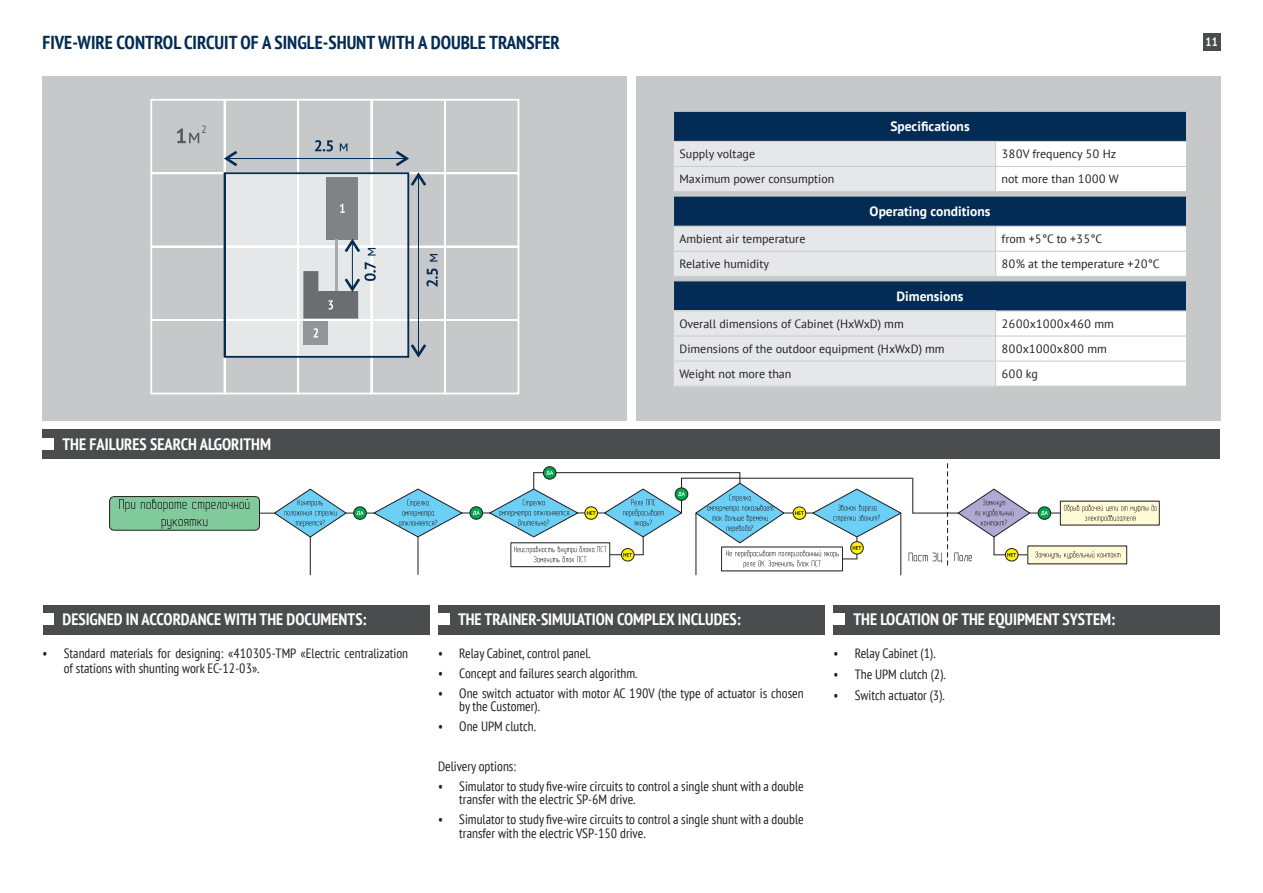
<style>
.page{position:relative;width:1263px;height:893px;background:#fff}
.page>*{position:absolute;margin:0;border:0;box-sizing:border-box;transform-origin:0 0}
.t1{font:700 condensed 18.75px "PT Sans";color:#032b54}
.t2{font:700 condensed 16.5px "PT Sans";color:#fff}
.t3{font:condensed 13.5px/13.5px "PT Sans";color:#231f20}
.t4{font:700 13.5px "PT Sans";color:#fff}
.t5{font:12px "PT Sans";color:#231f20}
.t6{font:700 condensed 12px "PT Sans";color:#fff}
</style>
<div class="page">
<div style="left:1202px;top:33px;width:18px;height:18px;background:#4b4c4d"></div>
<div style="left:43px;top:77px;width:584px;height:344px;background:#c7c8ca"></div>
<div style="left:636px;top:77px;width:584px;height:344px;background:#c7c8ca"></div>
<div style="left:43px;top:605px;width:386px;height:29px;background:#4b4c4d"></div>
<div style="left:438px;top:605px;width:387px;height:29px;background:#4b4c4d"></div>
<div style="left:833px;top:605px;width:387px;height:29px;background:#4b4c4d"></div>
<div style="left:43px;top:614px;width:11px;height:11px;background:#fff"></div>
<div style="left:438px;top:614px;width:11px;height:11px;background:#fff"></div>
<div style="left:833px;top:614px;width:12px;height:11px;background:#fff"></div>
<svg style="left:150px;top:99px;width:370px;height:296px"></svg>
<svg style="left:177px;top:125px;width:29px;height:18px"></svg>
<svg style="left:221px;top:140px;width:217px;height:220px"></svg>
<div style="left:996px;top:112px;width:190px;height:29px;background:#032b54"></div>
<svg style="left:996px;top:142px;width:190px;height:244px;background:#bec8d2"></svg>
<hr style="left:673px;top:111px;width:322px;height:1px;background:#cbccce">
<hr style="left:995px;top:111px;width:192px;height:1px;background:#cbccce">
<hr style="left:995px;top:141px;width:192px;height:1px;background:#cbccce">
<hr style="left:995px;top:166px;width:192px;height:1px;background:#cbccce">
<hr style="left:995px;top:191px;width:192px;height:1px;background:#cbccce">
<hr style="left:995px;top:196px;width:192px;height:1px;background:#cbccce">
<hr style="left:995px;top:226px;width:192px;height:1px;background:#cbccce">
<hr style="left:995px;top:251px;width:192px;height:1px;background:#cbccce">
<hr style="left:995px;top:276px;width:192px;height:1px;background:#cbccce">
<hr style="left:995px;top:280px;width:192px;height:1px;background:#cbccce">
<hr style="left:995px;top:310px;width:192px;height:1px;background:#cbccce">
<hr style="left:995px;top:335px;width:192px;height:2px;background:#cbccce">
<hr style="left:995px;top:361px;width:192px;height:1px;background:#cbccce">
<svg style="left:673px;top:112px;width:323px;height:274px;background:#9ca9b7"></svg>
<hr style="left:673px;top:386px;width:322px;height:1px;background:#cbccce">
<hr style="left:995px;top:386px;width:192px;height:1px;background:#cbccce">
<div style="left:43px;top:429px;width:1177px;height:30px;background:#4b4c4d"></div>
<div style="left:43px;top:438px;width:11px;height:12px;background:#fff"></div>
<hr style="left:534px;top:472px;width:206px;height:1px;background:#231f20">
<hr style="left:462px;top:512px;width:34px;height:1px;background:#231f20">
<hr style="left:346px;top:513px;width:30px;height:1px;background:#231f20">
<svg style="left:373px;top:488px;width:91px;height:50px"></svg>
<div style="left:510px;top:542px;width:100px;height:25px;border:1px solid #231f20"></div>
<div style="left:1028px;top:546px;width:99px;height:18px;background:#fffbd6"></div>
<div style="left:1060px;top:501px;width:100px;height:24px;border:1px solid #231f20"></div>
<svg style="left:354px;top:507px;width:12px;height:12px"></svg>
<div style="left:353px;top:506px;width:14px;height:14px;border:1px solid #231f20;border-radius:50%"></div>
<svg style="left:357px;top:511px;width:6px;height:4px"></svg>
<svg style="left:470px;top:507px;width:13px;height:12px"></svg>
<div style="left:469px;top:506px;width:14px;height:14px;border:1px solid #231f20;border-radius:50%"></div>
<svg style="left:473px;top:511px;width:7px;height:4px"></svg>
<svg style="left:543px;top:467px;width:13px;height:12px"></svg>
<div style="left:543px;top:466px;width:13px;height:14px;border:1px solid #231f20;border-radius:50%"></div>
<div style="left:675px;top:487px;width:13px;height:14px;border:1px solid #231f20;border-radius:50%"></div>
<svg style="left:109px;top:488px;width:239px;height:50px"></svg>
<hr style="left:310px;top:537px;width:1px;height:38px;background:#231f20">
<hr style="left:417px;top:537px;width:1px;height:38px;background:#231f20">
<svg style="left:954px;top:488px;width:203px;height:73px"></svg>
<svg style="left:489px;top:471px;width:196px;height:92px"></svg>
<hr style="left:695px;top:513px;width:1px;height:62px;background:#231f20">
<svg style="left:695px;top:463px;width:253px;height:105px"></svg>
<hr style="left:900px;top:513px;width:1px;height:62px;background:#231f20">
<hr style="left:681px;top:478px;width:232px;height:1px;background:#231f20">
<hr style="left:913px;top:513px;width:45px;height:1px;background:#231f20">
<hr style="left:912px;top:478px;width:1px;height:36px;background:#231f20">
<h1 class="t1" style="left:43px;top:30px;width:519px">FIVE-WIRE CONTROL CIRCUIT OF A SINGLE-SHUNT WITH A DOUBLE TRANSFER</h1>
<p class="t2" style="left:63px;top:433px;width:210px">THE FAILURES SEARCH ALGORITHM</p>
<p class="t2" style="left:70px;top:433px;width:276px">RAINER-SIMULATION COMPLEX DEVELOPMENT</p>
<p class="t4" style="left:890px;top:117px;width:81px">Specifications</p>
<p class="t5" style="left:679px;top:146px;width:77px">Supply voltage</p>
<p class="t5" style="left:1001px;top:146px;width:116px">380V frequency 50 Hz</p>
<p class="t5" style="left:679px;top:171px;width:157px">Maximum power consumption</p>
<p class="t5" style="left:1001px;top:171px;width:119px">not more than 1000 W</p>
<p class="t4" style="left:870px;top:202px;width:122px">Operating conditions</p>
<p class="t5" style="left:679px;top:231px;width:127px">Ambient air temperature</p>
<p class="t5" style="left:1001px;top:231px;width:102px">from +5°C to +35°C</p>
<p class="t5" style="left:679px;top:256px;width:91px">Relative humidity</p>
<p class="t5" style="left:1001px;top:256px;width:160px">80% at the temperature +20°C</p>
<p class="t4" style="left:896px;top:287px;width:69px">Dimensions</p>
<p class="t5" style="left:679px;top:316px;width:226px">Overall dimensions of Cabinet (HxWxD) mm</p>
<p class="t5" style="left:1001px;top:316px;width:114px">2600х1000х460 mm</p>
<p class="t5" style="left:679px;top:341px;width:267px">Dimensions of the outdoor equipment (HxWxD) mm</p>
<p class="t5" style="left:1001px;top:341px;width:107px">800х1000х800 mm</p>
<p class="t5" style="left:679px;top:366px;width:113px">Weight not more than</p>
<p class="t5" style="left:1001px;top:366px;width:38px">600 kg</p>
<p class="t6" style="left:1205px;top:34px;width:14px">11</p>
<p class="t2" style="left:63px;top:608px;width:306px">DESIGNED IN ACCORDANCE WITH THE DOCUMENTS:</p>
<p class="t2" style="left:458px;top:608px;width:284px">THE TRAINER-SIMULATION COMPLEX INCLUDES:</p>
<p class="t2" style="left:853px;top:608px;width:263px">THE LOCATION OF THE EQUIPMENT SYSTEM:</p>
<p class="t3" style="left:64px;top:645px;width:346px;line-height:15px;text-indent:-21px">• Standard materials for designing: «410305-TMP «Electric centralization of stations with shunting work EC-12-03».</p>
<p class="t3" style="left:833px;top:646px;width:103px">• Relay Cabinet (1).</p>
<p class="t3" style="left:438px;top:646px;width:154px">• Relay Cabinet, control panel.</p>
<p class="t3" style="left:438px;top:666px;width:201px">• Concept and failures search algorithm.</p>
<p class="t3" style="left:459px;top:686px;width:346px;text-indent:-21px">• One switch actuator with motor AC 190V (the type of actuator is chosen by the Customer).</p>
<p class="t3" style="left:438px;top:719px;width:99px">• One UPM clutch.</p>
<p class="t3" style="left:438px;top:759px;width:80px">Delivery options:</p>
<p class="t3" style="left:459px;top:779px;width:346px;text-indent:-21px">• Simulator to study five-wire circuits to control a single shunt with a double transfer with the electric SP-6M drive.</p>
<p class="t3" style="left:459px;top:812px;width:346px;text-indent:-21px">• Simulator to study five-wire circuits to control a single shunt with a double transfer with the electric VSP-150 drive.</p>
<p class="t3" style="left:833px;top:667px;width:114px">• The UPM clutch (2).</p>
<p class="t3" style="left:833px;top:688px;width:113px">• Switch actuator (3).</p>
</div>
